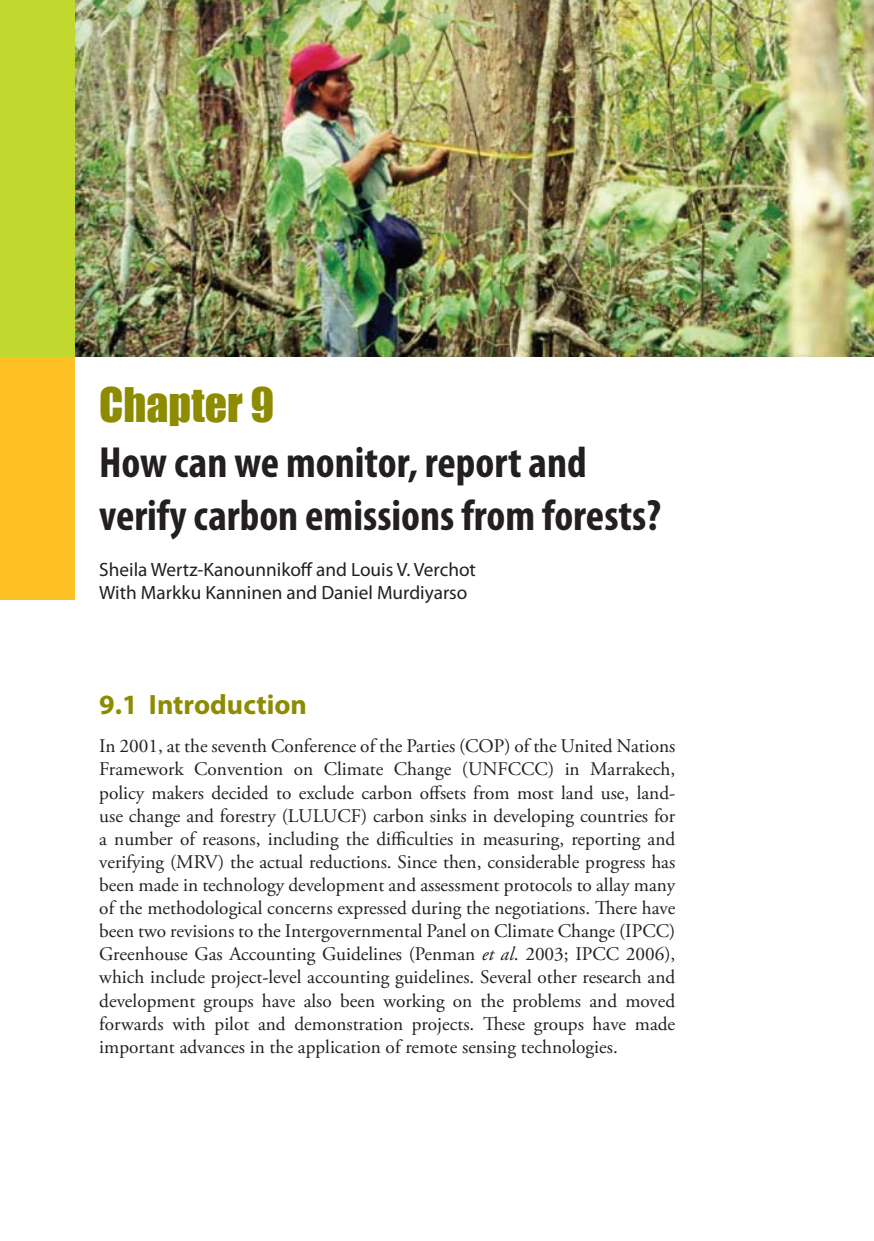
<style>
.page{position:relative;width:874px;height:1241px;background:#fff}
.page>*{position:absolute;margin:0;border:0;box-sizing:border-box;transform-origin:0 0}
.t1{font:700 condensed 43.75px/52.5px "Myriad Pro";color:#231f20}
.t2{font:43.75px "Impact";color:#8d8b00}
.t3{font:700 28px "Myriad Pro";color:#8d8b00}
.t4{font:19.25px/23.1px "Adobe Garamond Pro";color:#231f20;text-align:justify}
.t5{font:19.25px/23.1px "Myriad Pro";color:#231f20}
.s1{font-style:italic}
</style>
<div class="page">
<img style="left:74px;top:0;width:799px;height:356px">
<div style="left:0;top:287px;width:74px;height:312px;background:#fec124"></div>
<div style="left:0;top:0;width:74px;height:356px;background:#c1d82f"></div>
<h1 class="t2" style="left:99px;top:370px;width:176px">Chapter 9</h1>
<h1 class="t1" style="left:99px;top:435px;width:563px">How can we monitor, report and verify carbon emissions from forests?</h1>
<p class="t5" style="left:99px;top:557px;width:378px">Sheila Wertz-Kanounnikoff and Louis V. Verchot<br>With Markku Kanninen and Daniel Murdiyarso</p>
<h2 class="t3" style="left:99px;top:686px;width:209px">9.1 Introduction</h2>
<p class="t4" style="left:99px;top:735px;width:577px">In 2001, at the seventh Conference of the Parties (COP) of the United Nations Framework Convention on Climate Change (UNFCCC) in Marrakech, policy makers decided to exclude carbon offsets from most land use, land&shy;use change and forestry (LULUCF) carbon sinks in developing countries for a number of reasons, including the difficulties in measuring, reporting and verifying (MRV) the actual reductions. Since then, considerable progress has been made in technology development and assessment protocols to allay many of the methodological concerns expressed during the negotiations. There have been two revisions to the Intergovernmental Panel on Climate Change (IPCC)<br>Greenhouse Gas Accounting Guidelines (Penman <span class="s1">et al</span>. 2003; IPCC 2006), which include project-level accounting guidelines. Several other research and development groups have also been working on the problems and moved forwards with pilot and demonstration projects. These groups have made important advances in the application of remote sensing technologies.</p>
</div>
